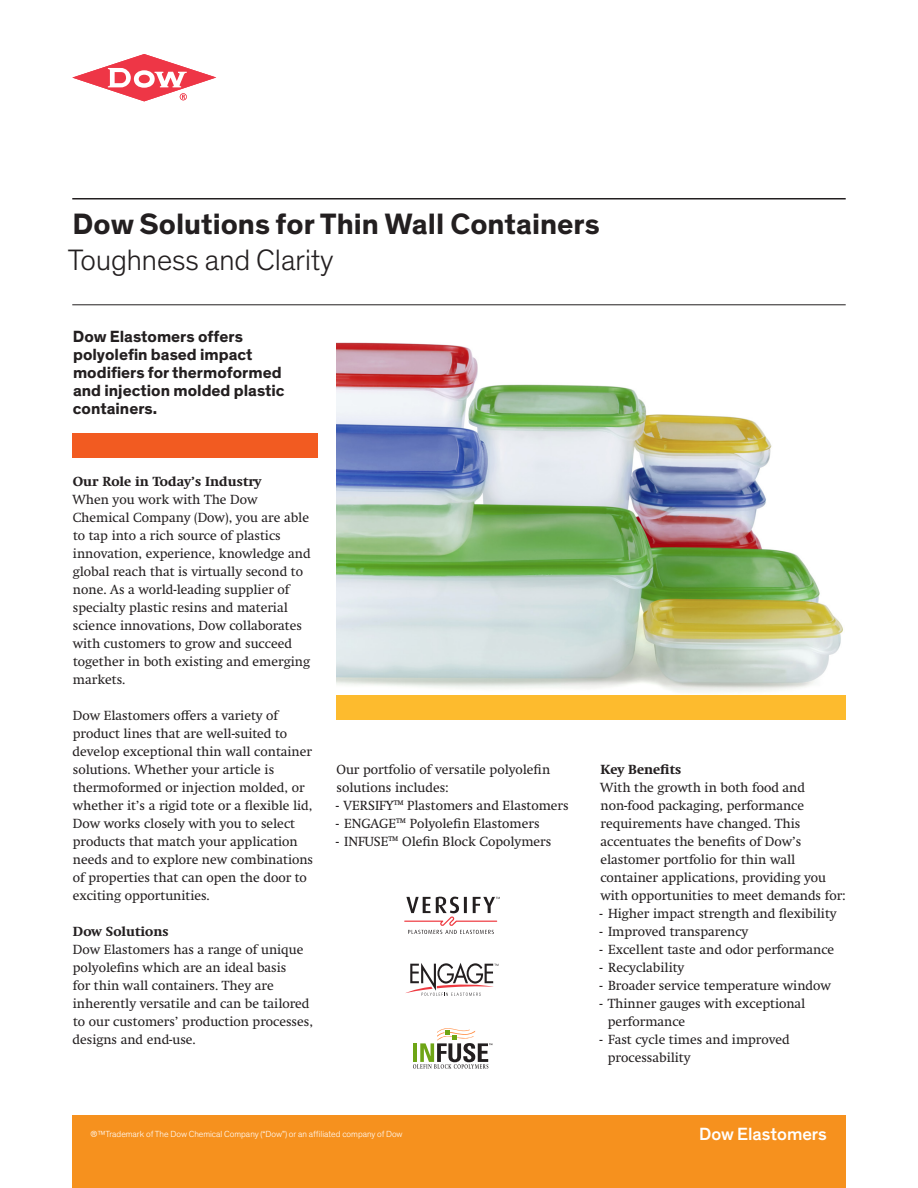
<style>
.page{position:relative;width:918px;height:1188px;background:#fff}
.page>*{position:absolute;margin:0;border:0;box-sizing:border-box;transform-origin:0 0}
.t1{font:700 30px "Dow Corporate";color:#231f20}
.t2{font:300 30px "Dow Corporate";color:#231f20}
.t3{font:500 18px "Dow Corporate";color:#fff}
.t4{font:700 16.5px/18px "Dow Corporate";color:#231f20}
.t5{font:13.5px/18px "Swift Neue LT Pro";color:#231f20}
.t6{font:700 13.5px "Swift Neue LT Pro";color:#231f20}
.t7{font:300 9px "Dow Corporate";color:#fff}
</style>
<div class="page">
<svg style="left:72px;top:54px;width:144px;height:47px"></svg>
<img style="left:336px;top:342px;width:507px;height:350px">
<hr style="left:72px;top:305px;width:774px;height:1px;background:#231f20">
<hr style="left:72px;top:198px;width:774px;height:2px;background:#231f20">
<div style="left:336px;top:695px;width:510px;height:25px;background:#fdbb2e"></div>
<div style="left:72px;top:1116px;width:774px;height:72px;background:#f6911e"></div>
<svg style="left:406px;top:963px;width:92px;height:33px"></svg>
<svg style="left:404px;top:896px;width:96px;height:38px"></svg>
<svg style="left:413px;top:1028px;width:79px;height:41px"></svg>
<div style="left:72px;top:433px;width:246px;height:25px;background:#f25b21"></div>
<h1 class="t1" style="left:73px;top:205px;width:529px">Dow Solutions for Thin Wall Containers</h1>
<h1 class="t2" style="left:68px;top:242px;width:267px">Toughness and Clarity</h1>
<p class="t4" style="left:73px;top:328px;width:213px">Dow Elastomers offers polyolefin based impact modifiers for thermoformed and injection molded plastic containers.</p>
<p class="t6" style="left:73px;top:474px;width:190px">Our Role in Today’s Industry</p>
<p class="t5" style="left:72px;top:490px;width:240px">When you work with The Dow Chemical Company (Dow), you are able to tap into a rich source of plastics innovation, experience, knowledge and global reach that is virtually second to none. As a world-leading supplier of specialty plastic resins and material science innovations, Dow collaborates with customers to grow and succeed together in both existing and emerging markets.</p>
<p class="t5" style="left:73px;top:706px;width:242px">Dow Elastomers offers a variety of product lines that are well-suited to develop exceptional thin wall container solutions. Whether your article is thermoformed or injection molded, or whether it’s a rigid tote or a flexible lid, Dow works closely with you to select products that match your application needs and to explore new combinations of properties that can open the door to exciting opportunities.</p>
<p class="t6" style="left:73px;top:923px;width:97px">Dow Solutions</p>
<p class="t5" style="left:73px;top:940px;width:242px">Dow Elastomers has a range of unique polyolefins which are an ideal basis<br>for thin wall containers. They are inherently versatile and can be tailored to our customers’ production processes, designs and end-use.</p>
<p class="t5" style="left:337px;top:760px;width:215px">Our portfolio of versatile polyolefin solutions includes:</p>
<p class="t5" style="left:336px;top:796px;width:234px">- VERSIFY™ Plastomers and Elastomers</p>
<p class="t5" style="left:336px;top:814px;width:205px">- ENGAGE™ Polyolefin Elastomers</p>
<p class="t5" style="left:336px;top:832px;width:217px">- INFUSE™ Olefin Block Copolymers</p>
<p class="t6" style="left:601px;top:761px;width:82px">Key Benefits</p>
<p class="t5" style="left:600px;top:778px;width:247px">With the growth in both food and non-food packaging, performance requirements have changed. This accentuates the benefits of Dow’s elastomer portfolio for thin wall container applications, providing you with opportunities to meet demands for:</p>
<p class="t5" style="left:600px;top:904px;width:238px">- Higher impact strength and flexibility</p>
<p class="t5" style="left:600px;top:922px;width:150px">- Improved transparency</p>
<p class="t5" style="left:600px;top:940px;width:236px">- Excellent taste and odor performance</p>
<p class="t5" style="left:600px;top:958px;width:86px">- Recyclability</p>
<p class="t5" style="left:600px;top:976px;width:233px">- Broader service temperature window</p>
<p class="t5" style="left:608px;top:994px;width:199px;text-indent:-8px">- Thinner gauges with exceptional performance</p>
<p class="t5" style="left:608px;top:1030px;width:183px;text-indent:-8px">- Fast cycle times and improved processability</p>
<p class="t7" style="left:91px;top:1129px;width:314px">®™Trademark of The Dow Chemical Company (“Dow”) or an affiliated company of Dow</p>
<h2 class="t3" style="left:699px;top:1123px;width:129px">Dow Elastomers</h2>
</div>
